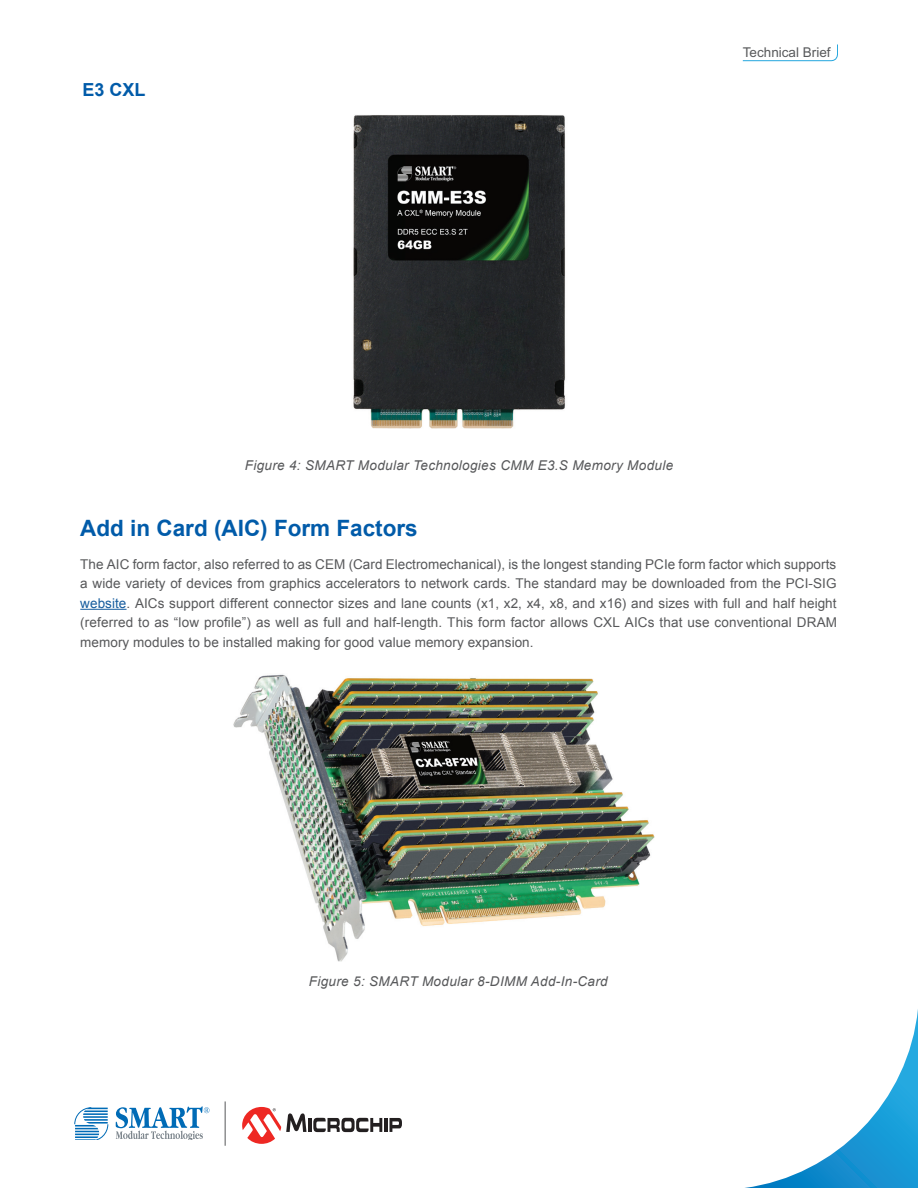
<style>
.page{position:relative;width:918px;height:1188px;background:#fff}
.page>*{position:absolute;margin:0;border:0;box-sizing:border-box;transform-origin:0 0}
.t1{font:700 22.5px "Arial";color:#015ba9}
.t2{font:700 18px "Arial";color:#015ba9}
.t3{font:13.5px/19.5px "Arial";letter-spacing:.005em;color:#57585a;text-align:justify}
.t4{font:italic 13.5px "Arial";letter-spacing:.025em;color:#57585a}
.t5{font:13.5px "Arial";color:#58595b}
.s1{color:#175d9e}
</style>
<div class="page">
<svg style="left:743px;top:44px;width:95px;height:17px"></svg>
<img style="left:353px;top:115px;width:213px;height:314px">
<svg style="left:116px;top:1106px;width:93px;height:34px"></svg>
<svg style="left:75px;top:1107px;width:33px;height:33px"></svg>
<hr style="left:308px;top:1118px;width:4px;height:14px;background:#231f20">
<hr style="left:384px;top:1118px;width:4px;height:14px;background:#231f20">
<svg style="left:389px;top:1118px;width:13px;height:14px"></svg>
<svg style="left:313px;top:1118px;width:69px;height:14px"></svg>
<svg style="left:242px;top:1107px;width:65px;height:37px"></svg>
<hr style="left:225px;top:1101px;width:1px;height:45px;background:#57585a">
<hr style="left:80px;top:609px;width:47px;height:1px;background:#175d9e">
<svg style="left:745px;top:1009px;width:173px;height:179px"></svg>
<img style="left:233px;top:674px;width:421px;height:288px">
<h2 class="t2" style="left:82px;top:77px;width:65px">E3 CXL</h2>
<p class="t5" style="left:743px;top:44px;width:89px">Technical Brief</p>
<p class="t4" style="left:245px;top:456px;width:430px">Figure 4: SMART Modular Technologies CMM E3.S Memory Module</p>
<h1 class="t1" style="left:80px;top:513px;width:339px">Add in Card (AIC) Form Factors</h1>
<p class="t3" style="left:80px;top:555px;width:758px">The AIC form factor, also referred to as CEM (Card Electromechanical), is the longest standing PCIe form factor which supports a wide variety of devices from graphics accelerators to network cards. The standard may be downloaded from the PCI-SIG <span class="s1">website</span>. AICs support different connector sizes and lane counts (x1, x2, x4, x8, and x16) and sizes with full and half height (referred to as “low profile”) as well as full and half-length. This form factor allows CXL AICs that use conventional DRAM memory modules to be installed making for good value memory expansion.</p>
<p class="t4" style="left:309px;top:972px;width:300px">Figure 5: SMART Modular 8-DIMM Add-In-Card</p>
</div>
